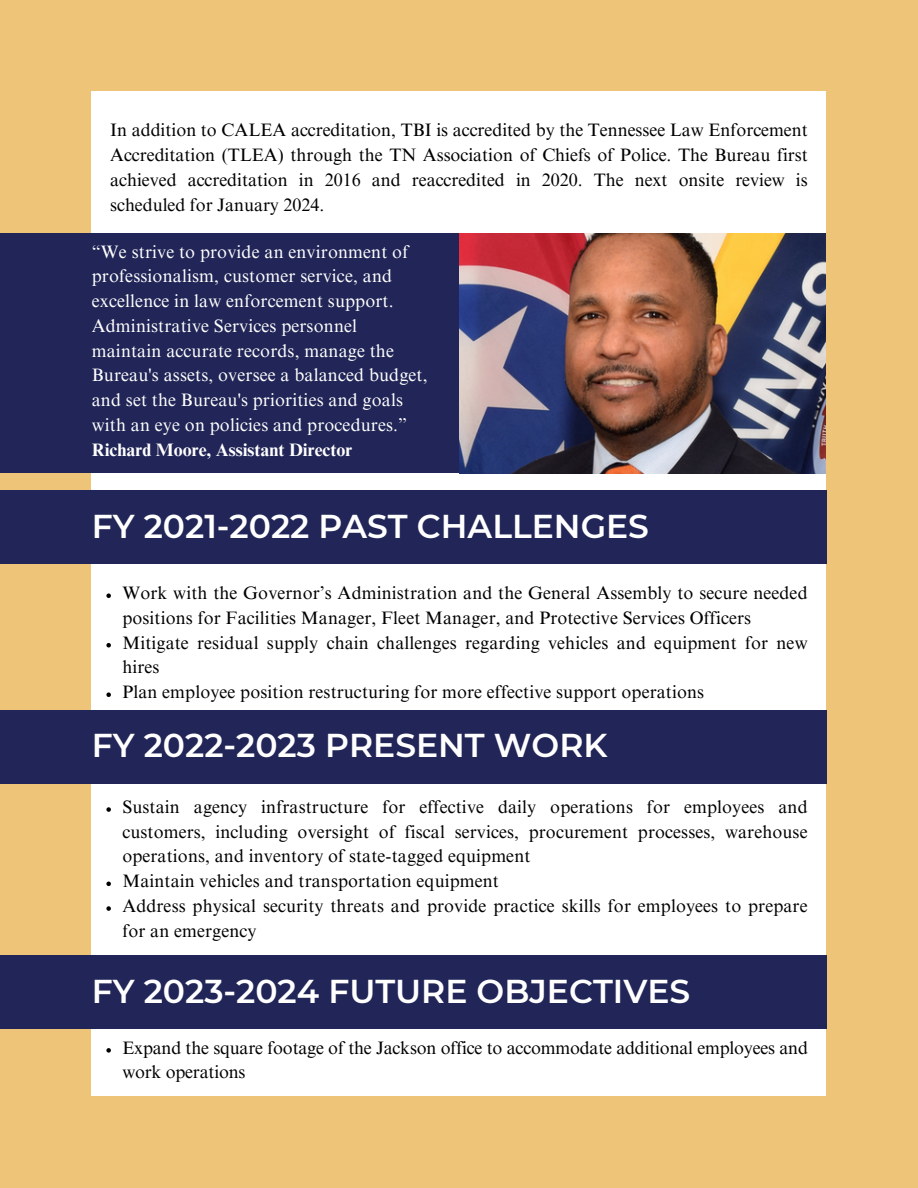
<style>
.page{position:relative;width:918px;height:1188px;background:#edc478}
.page>*{position:absolute;margin:0;border:0;box-sizing:border-box;transform-origin:0 0}
.t1{font:600 33px "Montserrat";color:#fff}
.t2{font:18px/24.8px "Times NRMT Pro";letter-spacing:.01em;color:#000}
.t3{font:18px/24.8px "Times NRMT Pro";letter-spacing:.01em;color:#fff}
.t4{font:18px/24.8px "Times NRMT Pro";letter-spacing:-.01em;color:#000}
.t5{font:700 18px "Times NRMT Pro";color:#fff}
</style>
<div class="page">
<div style="left:92px;top:92px;width:734px;height:1004px;background:#fff"></div>
<div style="left:0;top:234px;width:459px;height:239px;background:#212557"></div>
<img style="left:459px;top:234px;width:367px;height:239px">
<svg style="left:106px;top:593px;width:5px;height:5px"></svg>
<svg style="left:106px;top:643px;width:5px;height:4px"></svg>
<svg style="left:106px;top:692px;width:5px;height:5px"></svg>
<svg style="left:106px;top:807px;width:5px;height:5px"></svg>
<svg style="left:106px;top:882px;width:5px;height:4px"></svg>
<svg style="left:106px;top:906px;width:5px;height:5px"></svg>
<div style="left:0;top:491px;width:826px;height:73px;background:#212557"></div>
<div style="left:0;top:710px;width:826px;height:73px;background:#212557"></div>
<svg style="left:106px;top:1048px;width:5px;height:5px"></svg>
<div style="left:0;top:955px;width:826px;height:74px;background:#212557"></div>
<p class="t2" style="left:110px;top:120px;width:699px;text-align:justify">In addition to CALEA accreditation, TBI is accredited by the Tennessee Law Enforcement Accreditation (TLEA) through the TN Association of Chiefs of Police. The Bureau first achieved accreditation in 2016 and reaccredited in 2020. The next onsite review is scheduled for January 2024.</p>
<p class="t3" style="left:92px;top:241px;width:337px">“We strive to provide an environment of professionalism, customer service, and excellence in law enforcement support.<br>Administrative Services personnel maintain accurate records, manage the Bureau's assets, oversee a balanced budget, and set the Bureau's priorities and goals with an eye on policies and procedures.”</p>
<p class="t5" style="left:92px;top:443px;width:262px">Richard Moore, Assistant Director</p>
<p class="t1" style="left:92px;top:506px;width:559px">FY 2021-2022 PAST CHALLENGES</p>
<p class="t2" style="left:122px;top:583px;width:687px">Work with the Governor’s Administration and the General Assembly to secure needed positions for Facilities Manager, Fleet Manager, and Protective Services Officers</p>
<p class="t2" style="left:122px;top:632px;width:687px">Mitigate residual supply chain challenges regarding vehicles and equipment for new hires</p>
<p class="t2" style="left:122px;top:682px;width:583px">Plan employee position restructuring for more effective support operations</p>
<p class="t1" style="left:92px;top:725px;width:517px">FY 2022-2023 PRESENT WORK</p>
<p class="t2" style="left:122px;top:797px;width:687px;text-align:justify">Sustain agency infrastructure for effective daily operations for employees and customers, including oversight of fiscal services, procurement processes, warehouse operations, and inventory of state-tagged equipment</p>
<p class="t2" style="left:122px;top:871px;width:378px">Maintain vehicles and transportation equipment</p>
<p class="t2" style="left:122px;top:896px;width:687px">Address physical security threats and provide practice skills for employees to prepare for an emergency</p>
<p class="t1" style="left:92px;top:971px;width:600px">FY 2023-2024 FUTURE OBJECTIVES</p>
<p class="t4" style="left:122px;top:1037px;width:687px">Expand the square footage of the Jackson office to accommodate additional employees and work operations</p>
</div>
